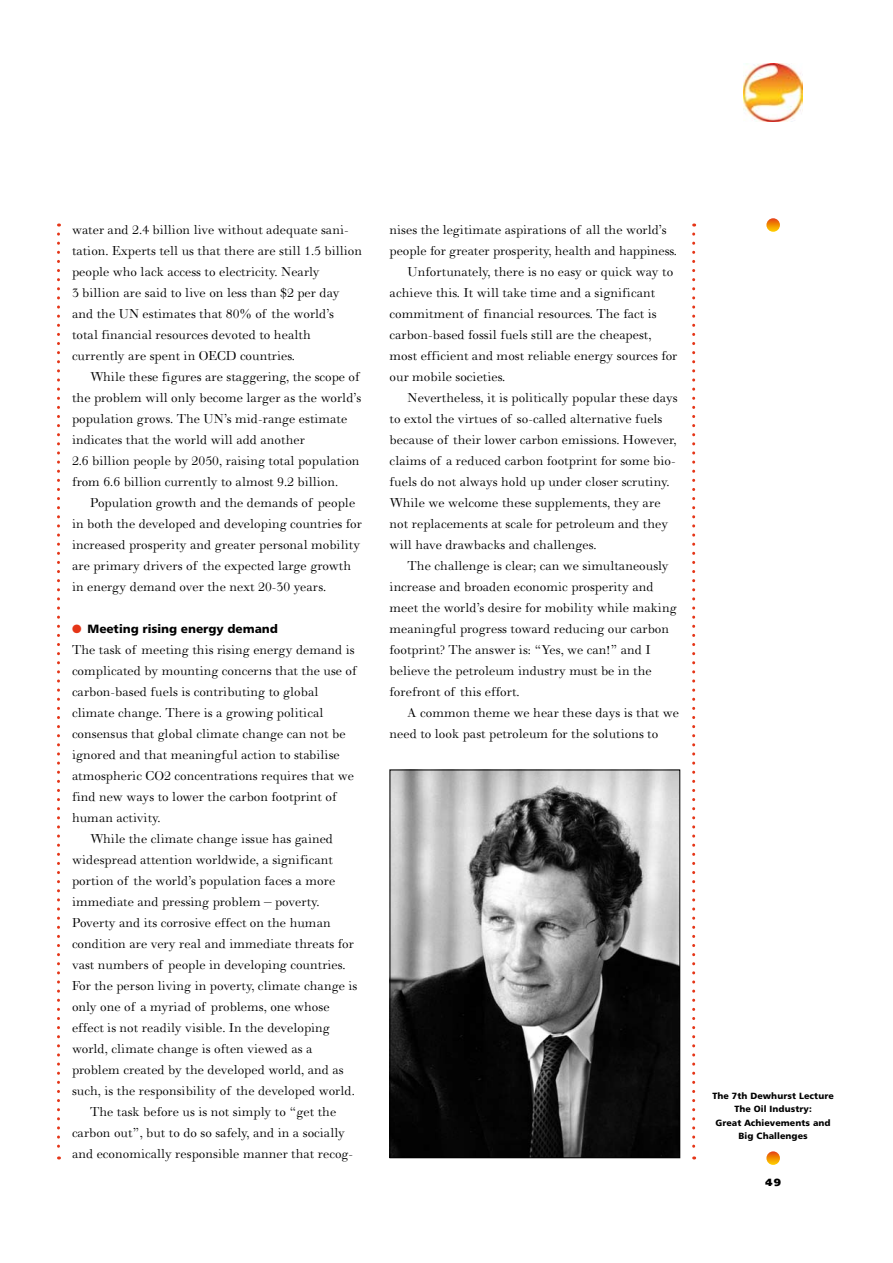
<style>
.page{position:relative;width:893px;height:1263px;background:#fff}
.page>*{position:absolute;margin:0;border:0;box-sizing:border-box;transform-origin:0 0}
.t1{font:15px/21px "Walbaum";color:#000}
.t2{font:12px "Humanist 777 BT Black B";color:#000}
.t3{font:10.5px "Humanist 777 BT Extra Black B";color:#000}
.t4{font:9px/13.5px "Humanist 777 BT Black B";letter-spacing:.01em;color:#000;text-align:center}
.s1{color:#e53517}
</style>
<div class="page">
<img style="left:743px;top:63px;width:60px;height:59px">
<svg style="left:766px;top:218px;width:14px;height:14px"></svg>
<svg style="left:57px;top:234px;width:3px;height:925px"></svg>
<svg style="left:692px;top:234px;width:3px;height:925px"></svg>
<svg style="left:766px;top:1151px;width:14px;height:14px"></svg>
<img style="left:392px;top:772px;width:286px;height:384px">
<div style="left:390px;top:770px;width:290px;height:388px;border:1px solid #000"></div>
<p class="t1" style="left:72px;top:220px;width:292px">water and 2.4 billion live without adequate sani&shy;tation. Experts tell us that there are still 1.5 billion people who lack access to electricity. Nearly<br>3 billion are said to live on less than $2 per day and the UN estimates that 80% of the world’s total financial resources devoted to health currently are spent in OECD countries.</p>
<p class="t1" style="left:72px;top:367px;width:291px;text-indent:18px">While these figures are staggering, the scope of the problem will only become larger as the world’s population grows. The UN’s mid-range estimate indicates that the world will add another<br>2.6 billion people by 2050, raising total population from 6.6 billion currently to almost 9.2 billion.</p>
<p class="t1" style="left:72px;top:493px;width:291px;text-indent:18px">Population growth and the demands of people in both the developed and developing countries for increased prosperity and greater personal mobility are primary drivers of the expected large growth in energy demand over the next 20-30 years.</p>
<p class="t2" style="left:72px;top:621px;width:208px"><span class="s1">●</span> Meeting rising energy demand</p>
<p class="t1" style="left:72px;top:640px;width:284px">The task of meeting this rising energy demand is</p>
<p class="t1" style="left:72px;top:661px;width:286px">complicated by mounting concerns that the use of</p>
<p class="t1" style="left:72px;top:682px;width:248px">carbon-based fuels is contributing to global</p>
<p class="t1" style="left:72px;top:703px;width:253px">climate change. There is a growing political</p>
<p class="t1" style="left:72px;top:724px;width:275px">consensus that global climate change can not be</p>
<p class="t1" style="left:72px;top:745px;width:269px">ignored and that meaningful action to stabilise</p>
<p class="t1" style="left:72px;top:766px;width:283px">atmospheric CO2 concentrations requires that we</p>
<p class="t1" style="left:72px;top:787px;width:266px">find new ways to lower the carbon footprint of</p>
<p class="t1" style="left:72px;top:808px;width:90px">human activity.</p>
<p class="t1" style="left:90px;top:829px;width:245px">While the climate change issue has gained</p>
<p class="t1" style="left:72px;top:850px;width:262px">widespread attention worldwide, a significant</p>
<p class="t1" style="left:72px;top:871px;width:265px">portion of the world’s population faces a more</p>
<p class="t1" style="left:72px;top:892px;width:249px">immediate and pressing problem – poverty.</p>
<p class="t1" style="left:72px;top:913px;width:260px">Poverty and its corrosive effect on the human</p>
<p class="t1" style="left:72px;top:934px;width:283px">condition are very real and immediate threats for</p>
<p class="t1" style="left:72px;top:955px;width:275px">vast numbers of people in developing countries.</p>
<p class="t1" style="left:72px;top:976px;width:287px">For the person living in poverty, climate change is</p>
<p class="t1" style="left:72px;top:997px;width:259px">only one of a myriad of problems, one whose</p>
<p class="t1" style="left:72px;top:1018px;width:259px">effect is not readily visible. In the developing</p>
<p class="t1" style="left:72px;top:1039px;width:242px">world, climate change is often viewed as a</p>
<p class="t1" style="left:72px;top:1060px;width:273px">problem created by the developed world, and as</p>
<p class="t1" style="left:72px;top:1081px;width:284px">such, is the responsibility of the developed world.</p>
<p class="t1" style="left:90px;top:1102px;width:248px">The task before us is not simply to “get the</p>
<p class="t1" style="left:72px;top:1123px;width:275px">carbon out”, but to do so safely, and in a socially</p>
<p class="t1" style="left:72px;top:1144px;width:283px">and economically responsible manner that recog-</p>
<p class="t1" style="left:390px;top:220px;width:279px">nises the legitimate aspirations of all the world’s</p>
<p class="t1" style="left:390px;top:241px;width:289px">people for greater prosperity, health and happiness.</p>
<p class="t1" style="left:408px;top:262px;width:267px">Unfortunately, there is no easy or quick way to</p>
<p class="t1" style="left:390px;top:283px;width:267px">achieve this. It will take time and a significant</p>
<p class="t1" style="left:390px;top:304px;width:269px">commitment of financial resources. The fact is</p>
<p class="t1" style="left:390px;top:325px;width:263px">carbon-based fossil fuels still are the cheapest,</p>
<p class="t1" style="left:390px;top:346px;width:289px">most efficient and most reliable energy sources for</p>
<p class="t1" style="left:390px;top:367px;width:117px">our mobile societies.</p>
<p class="t1" style="left:408px;top:388px;width:272px">Nevertheless, it is politically popular these days</p>
<p class="t1" style="left:390px;top:409px;width:274px">to extol the virtues of so-called alternative fuels</p>
<p class="t1" style="left:390px;top:430px;width:288px">because of their lower carbon emissions. However,</p>
<p class="t1" style="left:390px;top:451px;width:286px">claims of a reduced carbon footprint for some bio-</p>
<p class="t1" style="left:390px;top:472px;width:281px">fuels do not always hold up under closer scrutiny.</p>
<p class="t1" style="left:390px;top:493px;width:273px">While we welcome these supplements, they are</p>
<p class="t1" style="left:390px;top:514px;width:280px">not replacements at scale for petroleum and they</p>
<p class="t1" style="left:390px;top:535px;width:208px">will have drawbacks and challenges.</p>
<p class="t1" style="left:408px;top:556px;width:263px">The challenge is clear; can we simultaneously</p>
<p class="t1" style="left:390px;top:577px;width:266px">increase and broaden economic prosperity and</p>
<p class="t1" style="left:390px;top:598px;width:289px">meet the world’s desire for mobility while making</p>
<p class="t1" style="left:390px;top:619px;width:281px">meaningful progress toward reducing our carbon</p>
<p class="t1" style="left:390px;top:640px;width:263px">footprint? The answer is: “Yes, we can!” and I</p>
<p class="t1" style="left:390px;top:661px;width:264px">believe the petroleum industry must be in the</p>
<p class="t1" style="left:390px;top:682px;width:132px">forefront of this effort.</p>
<p class="t1" style="left:408px;top:703px;width:273px">A common theme we hear these days is that we</p>
<p class="t1" style="left:390px;top:724px;width:270px">need to look past petroleum for the solutions to</p>
<p class="t4" style="left:712px;top:1088px;width:123px">The 7th Dewhurst Lecture<br>The Oil Industry:<br>Great Achievements and<br>Big Challenges</p>
<p class="t3" style="left:765px;top:1176px;width:18px">49</p>
</div>
